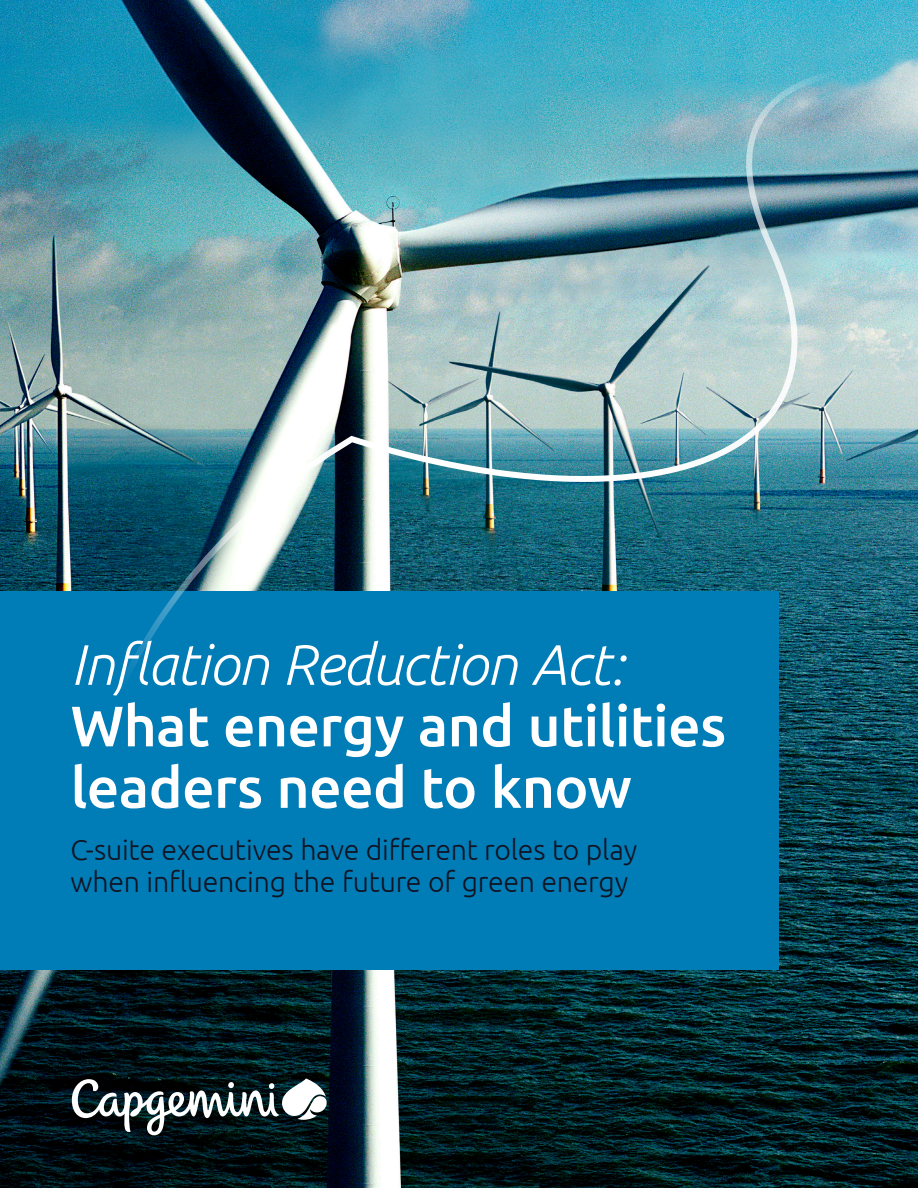
<style>
.page{position:relative;width:918px;height:1188px;background:#fff}
.page>*{position:absolute;margin:0;border:0;box-sizing:border-box;transform-origin:0 0}
.t1{font:500 57px/61.5px "Ubuntu";letter-spacing:-.01em;color:#fff}
.t2{font:italic 300 57px "Ubuntu";letter-spacing:-.015em;color:#fff}
.t3{font:300 28.5px/31.5px "Ubuntu";letter-spacing:-.01em;color:#121423}
</style>
<div class="page">
<img style="left:0;top:0;width:918px;height:1188px">
<div style="left:0;top:592px;width:779px;height:378px;background:#007cb6"></div>
<img style="left:76px;top:64px;width:822px;height:745px">
<svg style="left:72px;top:1078px;width:255px;height:57px"></svg>
<p class="t2" style="left:71px;top:630px;width:555px">Inflation Reduction Act:</p>
<p class="t1" style="left:71px;top:693px;width:657px">What energy and utilities leaders need to know</p>
<p class="t3" style="left:71px;top:834px;width:568px">C-suite executives have different roles to play when influencing the future of green energy</p>
</div>
